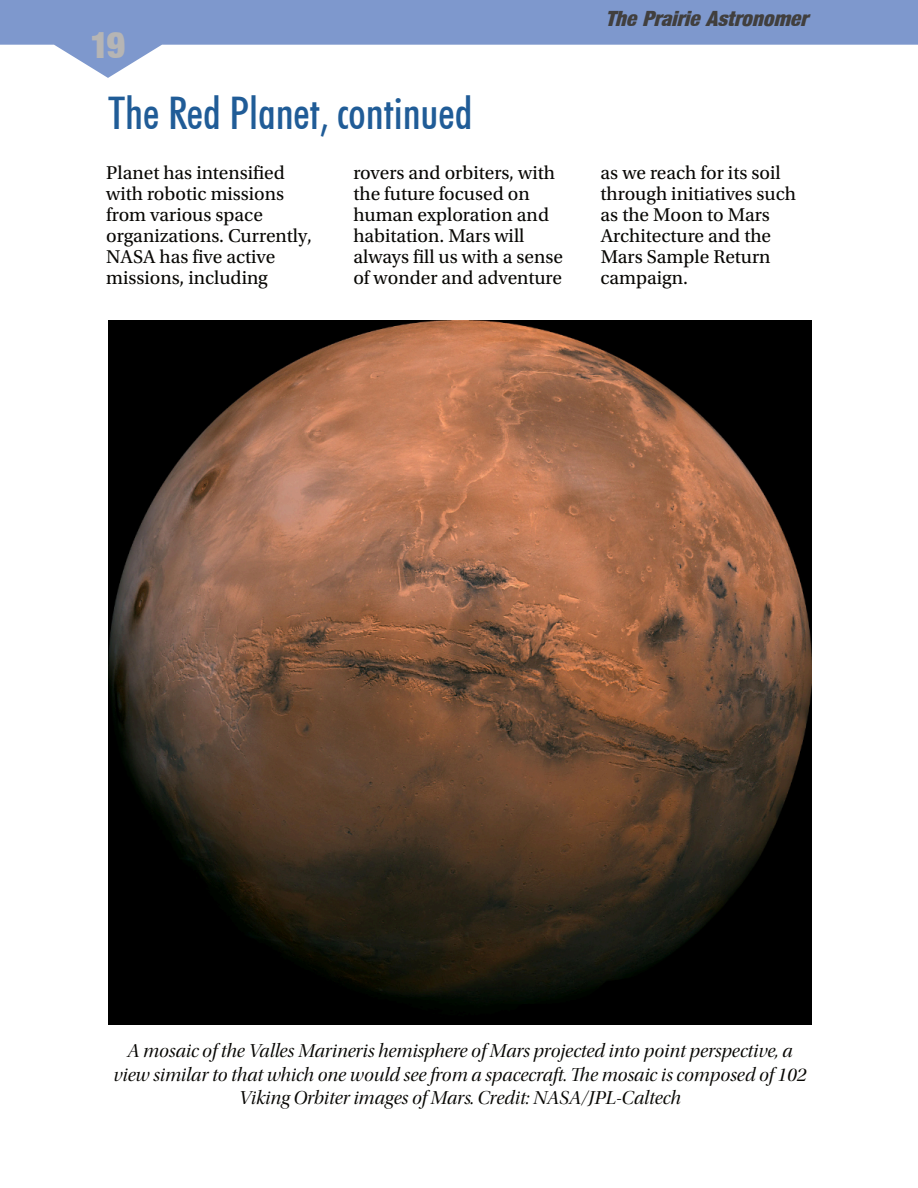
<style>
.page{position:relative;width:918px;height:1188px;background:#fff}
.page>*{position:absolute;margin:0;border:0;box-sizing:border-box;transform-origin:0 0}
.t1{font:500 condensed 45px "Futura BT";color:#205c97}
.t2{font:36px "Basic Sans Heavy SF Bold";color:#b6b5b4}
.t3{font:italic 21px "Basic Sans Heavy SF Bold";color:#413f3e}
.t4{font:19.5px/21px "Utopia Std";color:#080704}
.t5{font:19.5px/23.4px "Utopia Std Disp It";color:#080704;text-align:center}
</style>
<div class="page">
<svg style="left:0;top:0;width:917px;height:78px;fill:#7e98cd"></svg>
<svg style="left:917px;top:0;width:1px;height:45px"></svg>
<img style="left:108px;top:321px;width:704px;height:704px">
<h2 class="t2" style="left:90px;top:31px;width:37px">19</h2>
<h1 class="t1" style="left:108px;top:95px;width:366px">The Red Planet, continued</h1>
<p class="t3" style="left:606px;top:11px;width:204px">The Prairie Astronomer</p>
<p class="t4" style="left:106px;top:164px;width:207px">Planet has intensified with robotic missions from various space organizations. Currently,<br>NASA has five active missions, including</p>
<p class="t4" style="left:353px;top:164px;width:211px">rovers and orbiters, with the future focused on human exploration and habitation. Mars will always fill us with a sense of wonder and adventure</p>
<p class="t4" style="left:601px;top:164px;width:197px">as we reach for its soil through initiatives such as the Moon to Mars<br>Architecture and the<br>Mars Sample Return campaign.</p>
<p class="t5" style="left:114px;top:1041px;width:694px">A mosaic of the Valles Marineris hemisphere of Mars projected into point perspective, a view similar to that which one would see from a spacecraft. The mosaic is composed of 102<br>Viking Orbiter images of Mars. Credit: NASA/JPL-Caltech</p>
</div>
